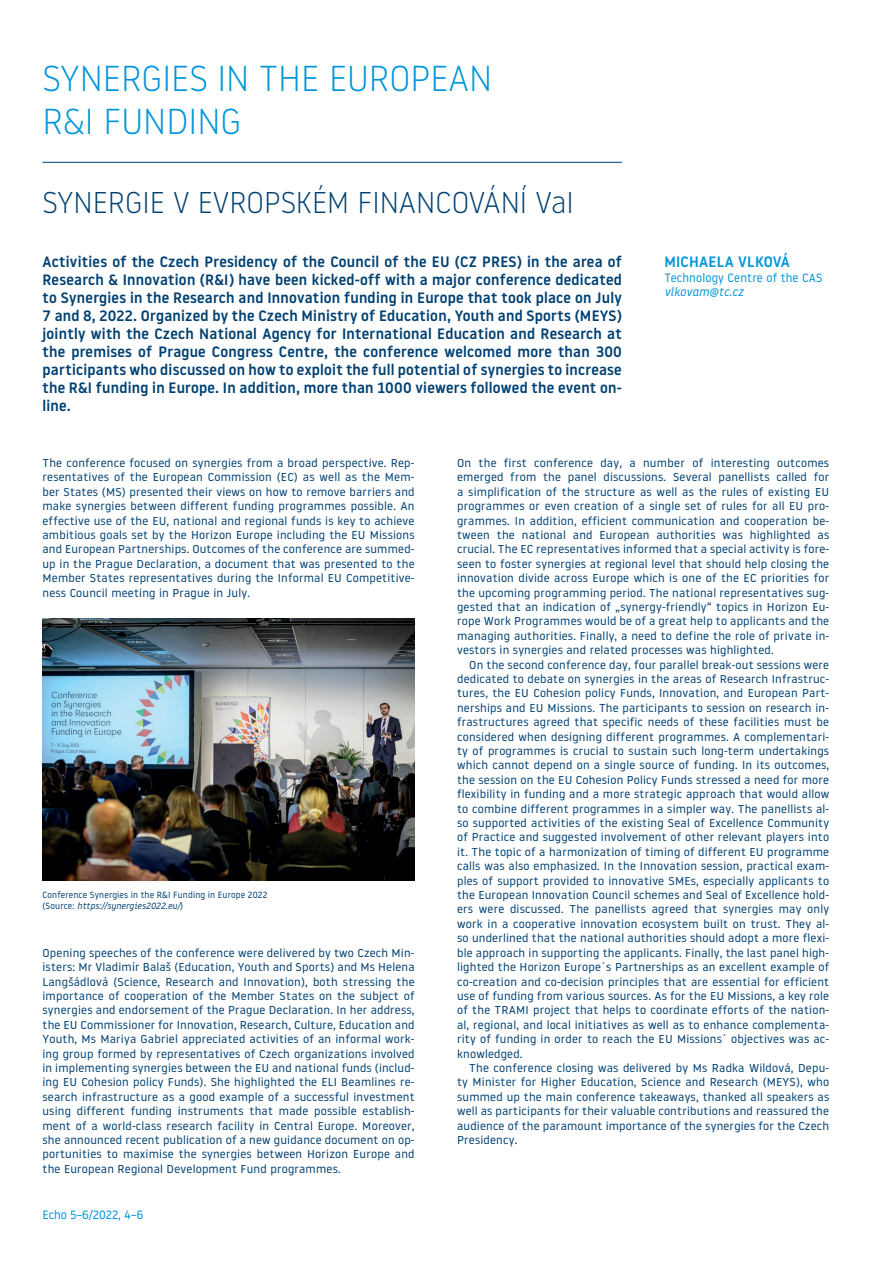
<style>
.page{position:relative;width:893px;height:1263px;background:#fff}
.page>*{position:absolute;margin:0;border:0;box-sizing:border-box;transform-origin:0 0}
.t1{font:300 36px "Noway";color:#0095d9}
.t2{font:300 30px "Noway";color:#004071}
.t3{font:500 15px/18px "Noway";letter-spacing:.015em;color:#004071;text-align:justify}
.t4{font:500 15px "Noway";letter-spacing:.015em;color:#0095d9}
.t5{font:12px "Noway";letter-spacing:.015em;color:#0095d9}
.t6{font:italic 12px "Noway";letter-spacing:.015em;color:#0095d9}
.t7{font:11.4px/14.4px "Noway";letter-spacing:.015em;color:#004071;text-align:justify;scale:1.05 1}
.t8{font:9px "Noway";letter-spacing:.015em;color:#004071}
.t9{font:italic 9px "Noway";letter-spacing:.015em;color:#004071}
.s1{font-style:normal}
</style>
<div class="page">
<hr style="left:43px;top:162px;width:579px;height:1px;background:#004071">
<img style="left:43px;top:619px;width:372px;height:262px">
<p class="t1" style="left:43px;top:54px;width:451px">SYNERGIES IN THE EUROPEAN</p>
<p class="t1" style="left:43px;top:97px;width:200px">R&amp;I FUNDING</p>
<p class="t2" style="left:43px;top:182px;width:533px">SYNERGIE V EVROPSKÉM FINANCOVÁNÍ VaI</p>
<p class="t3" style="left:43px;top:253px;width:581px">Activities of the Czech Presidency of the Council of the EU (CZ PRES) in the area of Research &amp; Innovation (R&amp;I) have been kicked-off with a major conference dedicated to Synergies in the Research and Innovation funding in Europe that took place on July 7 and 8, 2022. Organized by the Czech Ministry of Education, Youth and Sports (MEYS) jointly with the Czech National Agency for International Education and Research at the premises of Prague Congress Centre, the conference welcomed more than 300 participants who discussed on how to exploit the full potential of synergies to increase the R&amp;I funding in Europe. In addition, more than 1000 viewers followed the event on&shy;line.</p>
<p class="t4" style="left:664px;top:252px;width:127px">MICHAELA VLKOVÁ</p>
<p class="t5" style="left:664px;top:269px;width:159px">Technology Centre of the CAS</p>
<p class="t6" style="left:664px;top:284px;width:81px">vlkovam@tc.cz</p>
<p class="t7" style="left:43px;top:455px;width:356px">The conference focused on synergies from a broad perspective. Rep&shy;resentatives of the European Commission (EC) as well as the Mem&shy;ber States (MS) presented their views on how to remove barriers and make synergies between different funding programmes possible. An effective use of the EU, national and regional funds is key to achieve ambitious goals set by the Horizon Europe including the EU Missions and European Partnerships. Outcomes of the conference are summed&shy;up in the Prague Declaration, a document that was presented to the Member States representatives during the Informal EU Competitive&shy;ness Council meeting in Prague in July.</p>
<p class="t8" style="left:43px;top:889px;width:226px">Conference Synergies in the R&amp;I Funding in Europe 2022</p>
<p class="t9" style="left:43px;top:900px;width:142px"><span class="s1">(Source:</span> https://synergies2022.eu/<span class="s1">)</span></p>
<p class="t7" style="left:43px;top:945px;width:356px">Opening speeches of the conference were delivered by two Czech Min&shy;isters: Mr Vladimír Balaš (Education, Youth and Sports) and Ms Helena Langšádlová (Science, Research and Innovation), both stressing the importance of cooperation of the Member States on the subject of synergies and endorsement of the Prague Declaration. In her address, the EU Commissioner for Innovation, Research, Culture, Education and Youth, Ms Mariya Gabriel appreciated activities of an informal work&shy;ing group formed by representatives of Czech organizations involved in implementing synergies between the EU and national funds (includ&shy;ing EU Cohesion policy Funds). She highlighted the ELI Beamlines re&shy;search infrastructure as a good example of a successful investment using different funding instruments that made possible establish&shy;ment of a world-class research facility in Central Europe. Moreover, she announced recent publication of a new guidance document on op&shy;portunities to maximise the synergies between Horizon Europe and the European Regional Development Fund programmes.</p>
<p class="t5" style="left:43px;top:1206px;width:102px">Echo 5–6/2022, 4–6</p>
<p class="t7" style="left:457px;top:455px;width:356px">On the first conference day, a number of interesting outcomes emerged from the panel discussions. Several panellists called for a simplification of the structure as well as the rules of existing EU programmes or even creation of a single set of rules for all EU pro&shy;grammes. In addition, efficient communication and cooperation be&shy;tween the national and European authorities was highlighted as crucial. The EC representatives informed that a special activity is fore&shy;seen to foster synergies at regional level that should help closing the innovation divide across Europe which is one of the EC priorities for the upcoming programming period. The national representatives sug&shy;gested that an indication of „synergy-friendly“ topics in Horizon Eu&shy;rope Work Programmes would be of a great help to applicants and the managing authorities. Finally, a need to define the role of private in&shy;vestors in synergies and related processes was highlighted.</p>
<p class="t7" style="left:457px;top:657px;width:356px;text-indent:12px">On the second conference day, four parallel break-out sessions were dedicated to debate on synergies in the areas of Research Infrastruc&shy;tures, the EU Cohesion policy Funds, Innovation, and European Part&shy;nerships and EU Missions. The participants to session on research in&shy;frastructures agreed that specific needs of these facilities must be considered when designing different programmes. A complementari&shy;ty of programmes is crucial to sustain such long-term undertakings which cannot depend on a single source of funding. In its outcomes, the session on the EU Cohesion Policy Funds stressed a need for more flexibility in funding and a more strategic approach that would allow to combine different programmes in a simpler way. The panellists al&shy;so supported activities of the existing Seal of Excellence Community of Practice and suggested involvement of other relevant players into it. The topic of a harmonization of timing of different EU programme calls was also emphasized. In the Innovation session, practical exam&shy;ples of support provided to innovative SMEs, especially applicants to the European Innovation Council schemes and Seal of Excellence hold&shy;ers were discussed. The panellists agreed that synergies may only work in a cooperative innovation ecosystem built on trust. They al&shy;so underlined that the national authorities should adopt a more flexi&shy;ble approach in supporting the applicants. Finally, the last panel high&shy;lighted the Horizon Europe´s Partnerships as an excellent example of co-creation and co-decision principles that are essential for efficient use of funding from various sources. As for the EU Missions, a key role of the TRAMI project that helps to coordinate efforts of the nation&shy;al, regional, and local initiatives as well as to enhance complementa&shy;rity of funding in order to reach the EU Missions´ objectives was ac&shy;knowledged.</p>
<p class="t7" style="left:457px;top:1060px;width:356px;text-indent:12px">The conference closing was delivered by Ms Radka Wildová, Depu&shy;ty Minister for Higher Education, Science and Research (MEYS), who summed up the main conference takeaways, thanked all speakers as well as participants for their valuable contributions and reassured the audience of the paramount importance of the synergies for the Czech Presidency.</p>
</div>
